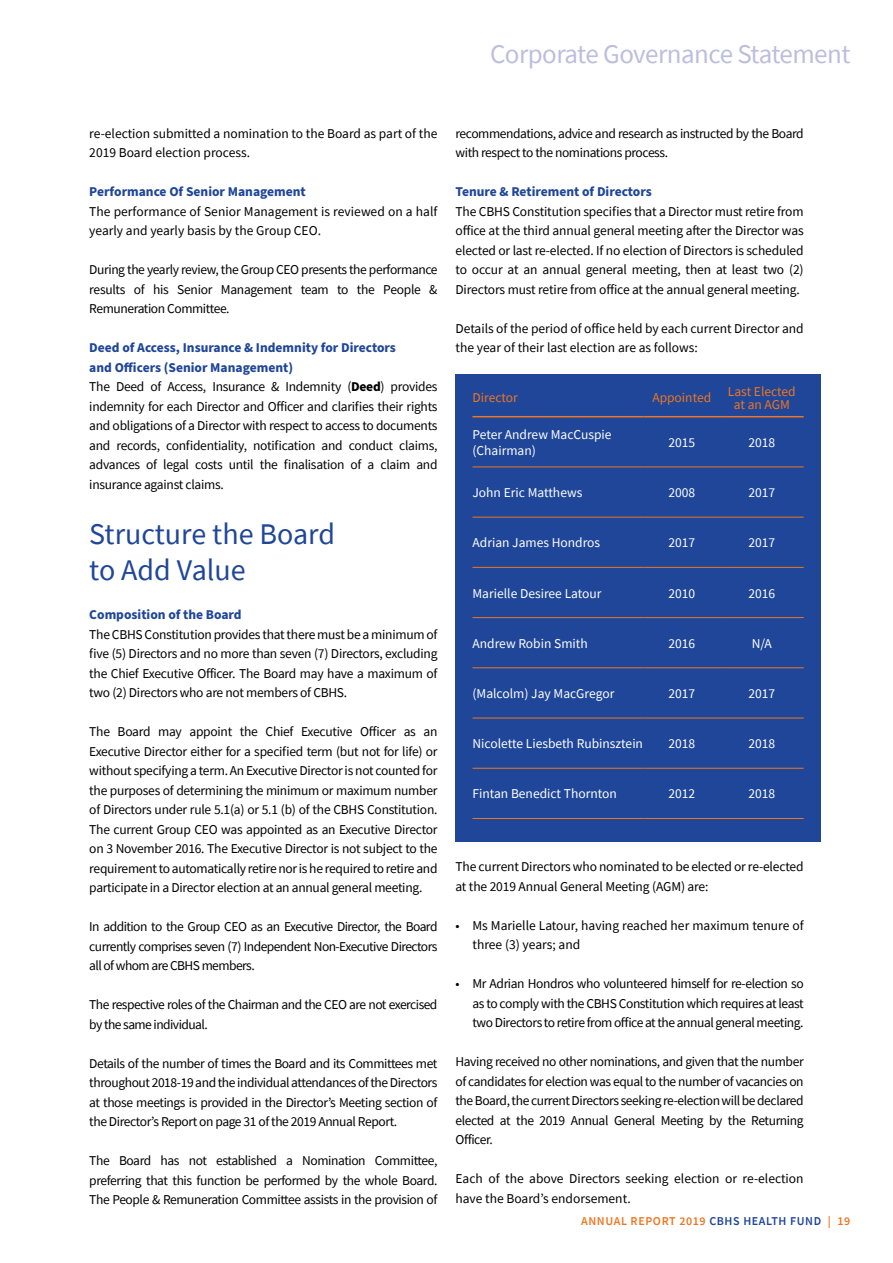
<style>
.page{position:relative;width:893px;height:1263px;background:#fff}
.page>*{position:absolute;margin:0;border:0;box-sizing:border-box;transform-origin:0 0}
.t1{font:30px/36px "Source Sans Pro";color:#1f4698}
.t2{font:27px "Source Sans Pro";letter-spacing:-.02em;color:#bcbedd}
.t3{font:13.5px/19.5px "Source Sans Pro";letter-spacing:-.02em;color:#000;text-align:justify}
.t4{font:13.5px/19.5px "Source Sans Pro";color:#000}
.t5{font:13.5px/16.2px "Source Sans Pro";color:#fff}
.t6{font:700 13.5px "Source Sans Pro";color:#1f4698}
.t7{font:13.5px/19.5px "Source Sans Pro";letter-spacing:-.04em;color:#000}
.t8{font:13.5px/13.5px "Source Sans Pro";color:#ee7622;text-align:center}
.t9{font:600 12px "Source Sans Pro";letter-spacing:.05em;color:#ee7622}
.s1{font-weight:700;color:#1f4698}
.s2{font-weight:700}
.s3{color:#1f4698}
</style>
<div class="page">
<div style="left:455px;top:374px;width:366px;height:468px;background:#1f4698"></div>
<hr style="left:472px;top:467px;width:171px;height:1px;background:#ee7622">
<hr style="left:643px;top:467px;width:77px;height:1px;background:#ee7622">
<hr style="left:720px;top:467px;width:84px;height:1px;background:#ee7622">
<hr style="left:472px;top:517px;width:171px;height:1px;background:#ee7622">
<hr style="left:643px;top:517px;width:77px;height:1px;background:#ee7622">
<hr style="left:720px;top:517px;width:84px;height:1px;background:#ee7622">
<hr style="left:472px;top:567px;width:171px;height:1px;background:#ee7622">
<hr style="left:643px;top:567px;width:77px;height:1px;background:#ee7622">
<hr style="left:720px;top:567px;width:84px;height:1px;background:#ee7622">
<hr style="left:472px;top:617px;width:171px;height:1px;background:#ee7622">
<hr style="left:643px;top:617px;width:77px;height:1px;background:#ee7622">
<hr style="left:720px;top:617px;width:84px;height:1px;background:#ee7622">
<hr style="left:472px;top:667px;width:171px;height:1px;background:#ee7622">
<hr style="left:643px;top:667px;width:77px;height:1px;background:#ee7622">
<hr style="left:720px;top:667px;width:84px;height:1px;background:#ee7622">
<hr style="left:472px;top:718px;width:171px;height:1px;background:#ee7622">
<hr style="left:643px;top:718px;width:77px;height:1px;background:#ee7622">
<hr style="left:720px;top:718px;width:84px;height:1px;background:#ee7622">
<hr style="left:472px;top:768px;width:171px;height:1px;background:#ee7622">
<hr style="left:643px;top:768px;width:77px;height:1px;background:#ee7622">
<hr style="left:720px;top:768px;width:84px;height:1px;background:#ee7622">
<hr style="left:472px;top:818px;width:171px;height:1px;background:#ee7622">
<hr style="left:643px;top:818px;width:77px;height:1px;background:#ee7622">
<hr style="left:720px;top:818px;width:84px;height:1px;background:#ee7622">
<hr style="left:472px;top:416px;width:171px;height:1px;background:#ee7622">
<hr style="left:643px;top:416px;width:77px;height:1px;background:#ee7622">
<hr style="left:720px;top:416px;width:84px;height:1px;background:#ee7622">
<h2 class="t2" style="left:490px;top:37px;width:362px">Corporate Governance Statement</h2>
<p class="t4" style="left:89px;top:123px;width:350px">re-election submitted a nomination to the Board as part of the<br>2019 Board election process.</p>
<p class="t6" style="left:89px;top:183px;width:218px">Performance Of Senior Management</p>
<p class="t4" style="left:89px;top:201px;width:350px">The performance of Senior Management is reviewed on a half yearly and yearly basis by the Group CEO.</p>
<p class="t3" style="left:89px;top:260px;width:350px">During the yearly review, the Group CEO presents the performance results of his Senior Management team to the People &amp; Remuneration Committee.</p>
<p class="t3" style="left:89px;top:338px;width:350px;text-align:left"><span class="s1">Deed of Access, Insurance &amp; Indemnity for Directors<br>and Officers (Senior Management)<br></span>The Deed of Access, Insurance &amp; Indemnity (<span class="s2">Deed</span>) provides indemnity for each Director and Officer and clarifies their rights and obligations of a Director with respect to access to documents and records, confidentiality, notification and conduct claims, advances of legal costs until the finalisation of a claim and insurance against claims.</p>
<h1 class="t1" style="left:89px;top:516px;width:247px">Structure the Board to Add Value</h1>
<p class="t6" style="left:89px;top:606px;width:154px">Composition of the Board</p>
<p class="t3" style="left:89px;top:624px;width:350px">The CBHS Constitution provides that there must be a minimum of five (5) Directors and no more than seven (7) Directors, excluding the Chief Executive Officer. The Board may have a maximum of two (2) Directors who are not members of CBHS.</p>
<p class="t3" style="left:89px;top:722px;width:350px">The Board may appoint the Chief Executive Officer as an Executive Director either for a specified term (but not for life) or without specifying a term. An Executive Director is not counted for the purposes of determining the minimum or maximum number of Directors under rule 5.1(a) or 5.1 (b) of the CBHS Constitution.<br>The current Group CEO was appointed as an Executive Director on 3 November 2016. The Executive Director is not subject to the requirement to automatically retire nor is he required to retire and participate in a Director election at an annual general meeting.</p>
<p class="t3" style="left:89px;top:917px;width:350px">In addition to the Group CEO as an Executive Director, the Board currently comprises seven (7) Independent Non-Executive Directors all of whom are CBHS members.</p>
<p class="t7" style="left:89px;top:995px;width:350px">The respective roles of the Chairman and the CEO are not exercised by the same individual.</p>
<p class="t3" style="left:89px;top:1053px;width:350px">Details of the number of times the Board and its Committees met throughout 2018-19 and the individual attendances of the Directors at those meetings is provided in the Director’s Meeting section of the Director’s Report on page 31 of the 2019 Annual Report.</p>
<p class="t3" style="left:89px;top:1151px;width:350px">The Board has not established a Nomination Committee, preferring that this function be performed by the whole Board.<br>The People &amp; Remuneration Committee assists in the provision of</p>
<p class="t3" style="left:455px;top:123px;width:350px">recommendations, advice and research as instructed by the Board with respect to the nominations process.</p>
<p class="t6" style="left:455px;top:182px;width:198px">Tenure &amp; Retirement of Directors</p>
<p class="t3" style="left:455px;top:201px;width:350px">The CBHS Constitution specifies that a Director must retire from office at the third annual general meeting after the Director was elected or last re-elected. If no election of Directors is scheduled to occur at an annual general meeting, then at least two (2)<br>Directors must retire from office at the annual general meeting.</p>
<p class="t4" style="left:455px;top:318px;width:350px">Details of the period of office held by each current Director and the year of their last election are as follows:</p>
<p class="t8" style="left:472px;top:391px;width:47px">Director</p>
<p class="t8" style="left:652px;top:391px;width:60px">Appointed</p>
<p class="t8" style="left:728px;top:384px;width:69px">Last Elected at an AGM</p>
<p class="t5" style="left:472px;top:426px;width:141px">Peter Andrew MacCuspie (Chairman)</p>
<p class="t5" style="left:668px;top:434px;width:28px">2015</p>
<p class="t5" style="left:748px;top:434px;width:28px">2018</p>
<p class="t5" style="left:472px;top:484px;width:111px">John Eric Matthews</p>
<p class="t5" style="left:668px;top:484px;width:28px">2008</p>
<p class="t5" style="left:748px;top:484px;width:28px">2017</p>
<p class="t5" style="left:472px;top:535px;width:129px">Adrian James Hondros</p>
<p class="t5" style="left:668px;top:535px;width:28px">2017</p>
<p class="t5" style="left:748px;top:535px;width:28px">2017</p>
<p class="t5" style="left:472px;top:585px;width:131px">Marielle Desiree Latour</p>
<p class="t5" style="left:668px;top:585px;width:28px">2010</p>
<p class="t5" style="left:748px;top:585px;width:28px">2016</p>
<p class="t5" style="left:472px;top:635px;width:117px">Andrew Robin Smith</p>
<p class="t5" style="left:668px;top:635px;width:28px">2016</p>
<p class="t5" style="left:752px;top:635px;width:22px">N/A</p>
<p class="t5" style="left:472px;top:685px;width:143px">(Malcolm) Jay MacGregor</p>
<p class="t5" style="left:668px;top:685px;width:28px">2017</p>
<p class="t5" style="left:748px;top:685px;width:28px">2017</p>
<p class="t5" style="left:472px;top:735px;width:172px">Nicolette Liesbeth Rubinsztein</p>
<p class="t5" style="left:668px;top:735px;width:28px">2018</p>
<p class="t5" style="left:748px;top:735px;width:28px">2018</p>
<p class="t5" style="left:472px;top:786px;width:146px">Fintan Benedict Thornton</p>
<p class="t5" style="left:668px;top:786px;width:28px">2012</p>
<p class="t5" style="left:748px;top:786px;width:28px">2018</p>
<p class="t3" style="left:455px;top:857px;width:350px">The current Directors who nominated to be elected or re-elected at the 2019 Annual General Meeting (AGM) are:</p>
<p class="t4" style="left:472px;top:915px;width:333px;text-indent:-17px">• Ms Marielle Latour, having reached her maximum tenure of three (3) years; and</p>
<p class="t3" style="left:472px;top:974px;width:333px;text-indent:-17px">• Mr Adrian Hondros who volunteered himself for re-election so as to comply with the CBHS Constitution which requires at least two Directors to retire from office at the annual general meeting.</p>
<p class="t3" style="left:455px;top:1052px;width:350px">Having received no other nominations, and given that the number of candidates for election was equal to the number of vacancies on the Board, the current Directors seeking re-election will be declared elected at the 2019 Annual General Meeting by the Returning Officer.</p>
<p class="t4" style="left:455px;top:1169px;width:350px">Each of the above Directors seeking election or re-election have the Board’s endorsement.</p>
<p class="t9" style="left:581px;top:1213px;width:271px">ANNUAL REPORT 2019 <span class="s3">CBHS HEALTH FUND</span> | 19</p>
</div>
